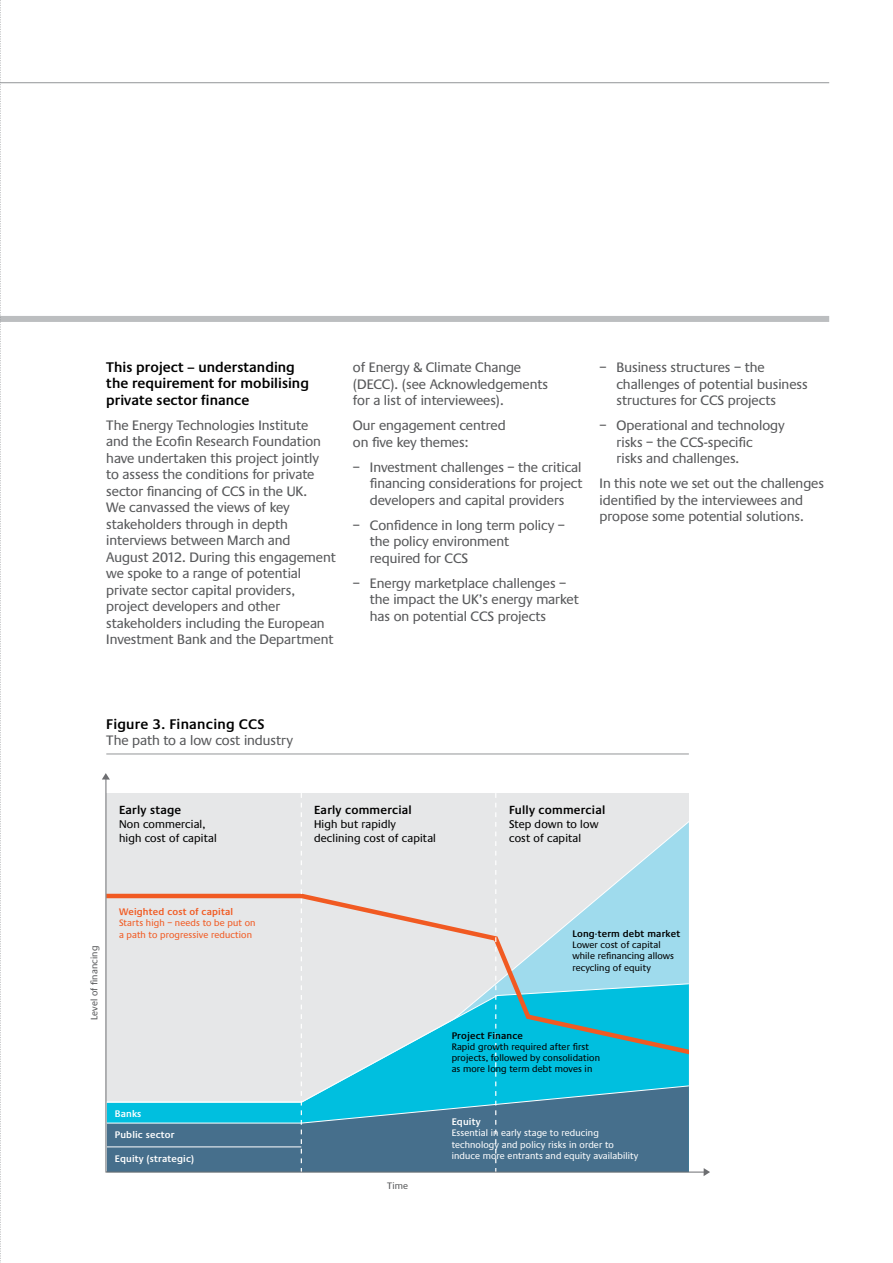
<style>
.page{position:relative;width:893px;height:1263px;background:#fff}
.page>*{position:absolute;margin:0;border:0;box-sizing:border-box;transform-origin:0 0}
.t1{font:14.25px/16.5px "Praxis";color:#58595b}
.t2{font:600 14.25px/16.5px "Praxis LT Pro";color:#000}
.t3{font:600 12px "Praxis LT Pro";letter-spacing:.015em;color:#000}
.t4{font:11.7px/13.5px "Praxis";letter-spacing:.015em;color:#000}
.t5{font:9.75px/11.2px "Praxis";letter-spacing:.015em;color:#000}
.t6{font:9.75px/11.2px "Praxis";letter-spacing:.015em;color:#fff}
.t7{font:9.75px/11.2px "Praxis";letter-spacing:.015em;color:#f15a22}
.t8{font:600 9.75px/21px "Praxis LT Pro";letter-spacing:.015em;color:#fff}
.t9{font:600 9.75px "Praxis LT Pro";letter-spacing:.015em;color:#000}
.t10{font:600 9.75px "Praxis LT Pro";letter-spacing:.015em;color:#f15a22}
.t11{font:9.75px "Praxis";letter-spacing:.015em;color:#58595b}
</style>
<div class="page">
<div style="left:0;top:316px;width:829px;height:6px;background:#bcbec0"></div>
<hr style="left:0;top:82px;width:829px;height:1px;background:#939598">
<svg style="left:704px;top:1171px;width:6px;height:5px"></svg>
<svg style="left:102px;top:773px;width:5px;height:7px"></svg>
<hr style="left:106px;top:754px;width:583px;height:1px;background:#939598">
<svg style="left:105px;top:775px;width:603px;height:398px;background:#a9ced8"></svg>
<svg style="left:0;top:0;width:1px;height:1263px"></svg>
<p class="t2" style="left:106px;top:359px;width:204px">This project – understanding the requirement for mobilising private sector finance</p>
<p class="t1" style="left:106px;top:417px;width:231px">The Energy Technologies Institute<br>and the Ecofin Research Foundation have undertaken this project jointly<br>to assess the conditions for private sector financing of CCS in the UK.<br>We canvassed the views of key stakeholders through in depth interviews between March and August 2012. During this engagement we spoke to a range of potential private sector capital providers, project developers and other stakeholders including the European Investment Bank and the Department</p>
<p class="t1" style="left:353px;top:359px;width:197px">of Energy &amp; Climate Change (DECC). (see Acknowledgements for a list of interviewees).</p>
<p class="t1" style="left:353px;top:418px;width:154px">Our engagement centred on five key themes:</p>
<p class="t1" style="left:370px;top:459px;width:214px;text-align:justify;text-indent:-17px">– Investment challenges – the critical financing considerations for project developers and capital providers</p>
<p class="t1" style="left:370px;top:517px;width:197px;text-indent:-17px">– Confidence in long term policy – the policy environment<br>required for CCS</p>
<p class="t1" style="left:370px;top:575px;width:210px;text-indent:-17px">– Energy marketplace challenges – the impact the UK’s energy market has on potential CCS projects</p>
<p class="t1" style="left:617px;top:360px;width:193px;text-indent:-17px">– Business structures – the challenges of potential business structures for CCS projects</p>
<p class="t1" style="left:617px;top:418px;width:170px;text-indent:-17px">– Operational and technology risks – the CCS-specific<br>risks and challenges.</p>
<p class="t1" style="left:600px;top:476px;width:226px">In this note we set out the challenges identified by the interviewees and propose some potential solutions.</p>
<p class="t2" style="left:106px;top:716px;width:160px">Figure 3. Financing CCS</p>
<p class="t1" style="left:106px;top:733px;width:188px">The path to a low cost industry</p>
<p class="t3" style="left:119px;top:803px;width:64px">Early stage</p>
<p class="t4" style="left:119px;top:818px;width:99px">Non commercial, high cost of capital</p>
<p class="t11" style="left:89px;top:1020px;width:76px;rotate:-90deg">Level of financing</p>
<p class="t10" style="left:119px;top:906px;width:116px">Weighted cost of capital</p>
<p class="t7" style="left:119px;top:918px;width:138px">Starts high – needs to be put on a path to progressive reduction</p>
<p class="t8" style="left:115px;top:1103px;width:61px">Banks<br>Public sector</p>
<p class="t8" style="left:115px;top:1148px;width:81px">Equity (strategic)</p>
<p class="t3" style="left:314px;top:803px;width:99px">Early commercial</p>
<p class="t4" style="left:314px;top:818px;width:123px">High but rapidly declining cost of capital</p>
<p class="t3" style="left:509px;top:803px;width:98px">Fully commercial</p>
<p class="t4" style="left:509px;top:818px;width:91px">Step down to low cost of capital</p>
<p class="t11" style="left:387px;top:1180px;width:22px">Time</p>
<p class="t9" style="left:572px;top:928px;width:109px">Long-term debt market</p>
<p class="t5" style="left:572px;top:939px;width:103px">Lower cost of capital while refinancing allows recycling of equity</p>
<p class="t9" style="left:452px;top:1029px;width:73px">Project Finance</p>
<p class="t5" style="left:452px;top:1041px;width:150px">Rapid growth required after first projects, followed by consolidation as more long term debt moves in</p>
<p class="t8" style="left:452px;top:1111px;width:30px">Equity</p>
<p class="t6" style="left:452px;top:1128px;width:188px">Essential in early stage to reducing technology and policy risks in order to induce more entrants and equity availability</p>
</div>
